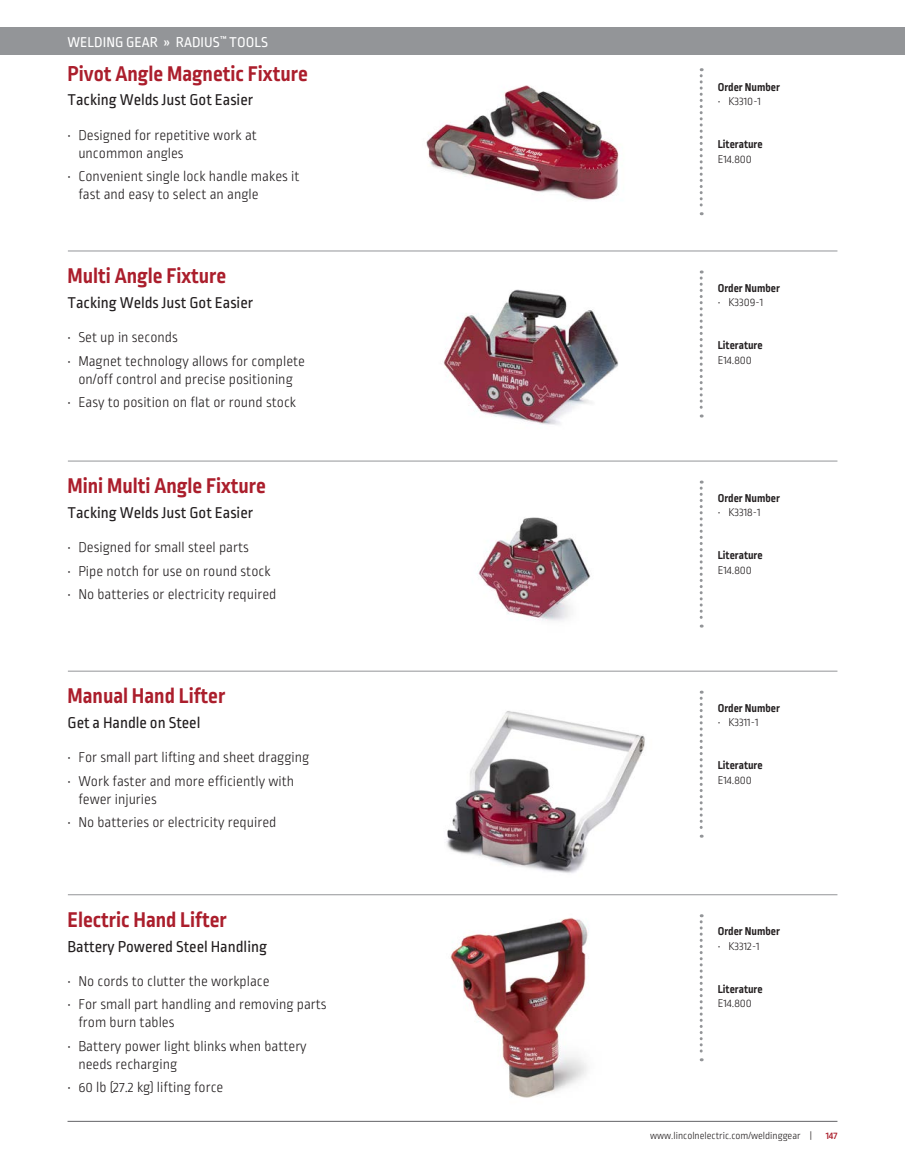
<style>
.page{position:relative;width:905px;height:1175px;background:#fff}
.page>*{position:absolute;margin:0;border:0;box-sizing:border-box;transform-origin:0 0}
.Legacy_Machines_-_He{font:700 22.5px "Ropa Sans Pro";color:#ab1e2c}
.Legacy_Machines_-_Su{font:16.5px "Ropa Sans Pro";color:#231f20}
.Lagacy_Machines_-_Bu{font:300 15px/18px "Ropa Sans Pro";color:#231f20}
.t1{font:15px "Ropa Sans Pro";color:#fff}
.Legacy_Machines_-_Si{font:700 12px "Ropa Sans Pro";color:#231f20}
.Legacy_Machines_-_Si-2{font:300 12px "Ropa Sans Pro";color:#231f20}
.t2{font:300 10.5px "Ropa Sans Pro";color:#231f20}
.t3{font:500 10.5px "Ropa Sans Pro";color:#ab1e2c}
</style>
<div class="page">
<img style="left:450px;top:918px;width:139px;height:180px">
<img style="left:476px;top:517px;width:115px;height:104px">
<img style="left:426px;top:85px;width:193px;height:116px">
<img style="left:446px;top:711px;width:199px;height:162px">
<img style="left:443px;top:289px;width:176px;height:136px">
<div style="left:0;top:27px;width:904px;height:27px;background:#939598"></div>
<hr style="left:68px;top:1120px;width:769px;height:1px;background:#636366">
<svg style="left:699px;top:68px;width:3px;height:147px"></svg>
<hr style="left:68px;top:250px;width:769px;height:1px;background:#939598">
<svg style="left:699px;top:270px;width:3px;height:147px"></svg>
<hr style="left:68px;top:460px;width:769px;height:1px;background:#939598">
<svg style="left:699px;top:480px;width:3px;height:147px"></svg>
<hr style="left:68px;top:670px;width:769px;height:1px;background:#939598">
<svg style="left:699px;top:690px;width:3px;height:147px"></svg>
<hr style="left:68px;top:894px;width:769px;height:1px;background:#939598">
<svg style="left:699px;top:914px;width:3px;height:147px"></svg>
<p class="t1" style="left:68px;top:34px;width:202px">WELDING GEAR » RADIUS<sup>™</sup> TOOLS</p>
<p class="Legacy_Machines_-_He" style="left:68px;top:60px;width:242px">Pivot Angle Magnetic Fixture</p>
<p class="Legacy_Machines_-_Su" style="left:68px;top:91px;width:187px">Tacking Welds Just Got Easier</p>
<p class="Lagacy_Machines_-_Bu" style="left:78px;top:127px;width:180px;text-indent:-11px">• Designed for repetitive work at uncommon angles</p>
<p class="Lagacy_Machines_-_Bu" style="left:78px;top:168px;width:222px;text-indent:-11px">• Convenient single lock handle makes it fast and easy to select an angle</p>
<p class="Legacy_Machines_-_He" style="left:68px;top:263px;width:160px">Multi Angle Fixture</p>
<p class="Legacy_Machines_-_Su" style="left:68px;top:294px;width:187px">Tacking Welds Just Got Easier</p>
<p class="Lagacy_Machines_-_Bu" style="left:68px;top:329px;width:112px">• Set up in seconds</p>
<p class="Lagacy_Machines_-_Bu" style="left:68px;top:353px;width:239px;text-align:center">• Magnet technology allows for complete on/off control and precise positioning</p>
<p class="Lagacy_Machines_-_Bu" style="left:68px;top:394px;width:230px">• Easy to position on flat or round stock</p>
<p class="Legacy_Machines_-_He" style="left:68px;top:473px;width:200px">Mini Multi Angle Fixture</p>
<p class="Legacy_Machines_-_Su" style="left:68px;top:504px;width:187px">Tacking Welds Just Got Easier</p>
<p class="Lagacy_Machines_-_Bu" style="left:68px;top:539px;width:183px">• Designed for small steel parts</p>
<p class="Lagacy_Machines_-_Bu" style="left:68px;top:563px;width:204px">• Pipe notch for use on round stock</p>
<p class="Lagacy_Machines_-_Bu" style="left:68px;top:586px;width:210px">• No batteries or electricity required</p>
<p class="Legacy_Machines_-_He" style="left:68px;top:683px;width:159px">Manual Hand Lifter</p>
<p class="Legacy_Machines_-_Su" style="left:68px;top:714px;width:134px">Get a Handle on Steel</p>
<p class="Lagacy_Machines_-_Bu" style="left:68px;top:749px;width:243px">• For small part lifting and sheet dragging</p>
<p class="Lagacy_Machines_-_Bu" style="left:78px;top:773px;width:217px;text-indent:-11px">• Work faster and more efficiently with fewer injuries</p>
<p class="Lagacy_Machines_-_Bu" style="left:68px;top:814px;width:210px">• No batteries or electricity required</p>
<p class="Legacy_Machines_-_He" style="left:68px;top:906px;width:161px">Electric Hand Lifter</p>
<p class="Legacy_Machines_-_Su" style="left:68px;top:937px;width:201px">Battery Powered Steel Handling</p>
<p class="Lagacy_Machines_-_Bu" style="left:68px;top:973px;width:203px">• No cords to clutter the workplace</p>
<p class="Lagacy_Machines_-_Bu" style="left:78px;top:996px;width:250px;text-indent:-11px">• For small part handling and removing parts from burn tables</p>
<p class="Lagacy_Machines_-_Bu" style="left:78px;top:1037px;width:230px;text-indent:-11px">• Battery power light blinks when battery needs recharging</p>
<p class="Lagacy_Machines_-_Bu" style="left:68px;top:1079px;width:157px">• 60 lb (27.2 kg) lifting force</p>
<p class="Legacy_Machines_-_Si" style="left:717px;top:80px;width:64px">Order Number</p>
<p class="Legacy_Machines_-_Si-2" style="left:717px;top:95px;width:45px">• K3310-1</p>
<p class="Legacy_Machines_-_Si" style="left:717px;top:137px;width:46px">Literature</p>
<p class="Legacy_Machines_-_Si-2" style="left:717px;top:152px;width:36px">E14.800</p>
<p class="Legacy_Machines_-_Si" style="left:717px;top:281px;width:64px">Order Number</p>
<p class="Legacy_Machines_-_Si-2" style="left:717px;top:296px;width:47px">• K3309-1</p>
<p class="Legacy_Machines_-_Si" style="left:717px;top:338px;width:46px">Literature</p>
<p class="Legacy_Machines_-_Si-2" style="left:717px;top:353px;width:36px">E14.800</p>
<p class="Legacy_Machines_-_Si" style="left:717px;top:491px;width:64px">Order Number</p>
<p class="Legacy_Machines_-_Si-2" style="left:717px;top:506px;width:44px">• K3318-1</p>
<p class="Legacy_Machines_-_Si" style="left:717px;top:548px;width:46px">Literature</p>
<p class="Legacy_Machines_-_Si-2" style="left:717px;top:563px;width:36px">E14.800</p>
<p class="Legacy_Machines_-_Si" style="left:717px;top:701px;width:64px">Order Number</p>
<p class="Legacy_Machines_-_Si-2" style="left:717px;top:716px;width:42px">• K3311-1</p>
<p class="Legacy_Machines_-_Si" style="left:717px;top:758px;width:46px">Literature</p>
<p class="Legacy_Machines_-_Si-2" style="left:717px;top:773px;width:36px">E14.800</p>
<p class="Legacy_Machines_-_Si" style="left:717px;top:924px;width:64px">Order Number</p>
<p class="Legacy_Machines_-_Si-2" style="left:717px;top:939px;width:44px">• K3312-1</p>
<p class="Legacy_Machines_-_Si" style="left:717px;top:982px;width:46px">Literature</p>
<p class="Legacy_Machines_-_Si-2" style="left:717px;top:997px;width:36px">E14.800</p>
<p class="t2" style="left:650px;top:1130px;width:163px">www.lincolnelectric.com/weldinggear |</p>
<p class="t3" style="left:825px;top:1129px;width:13px">147</p>
</div>
